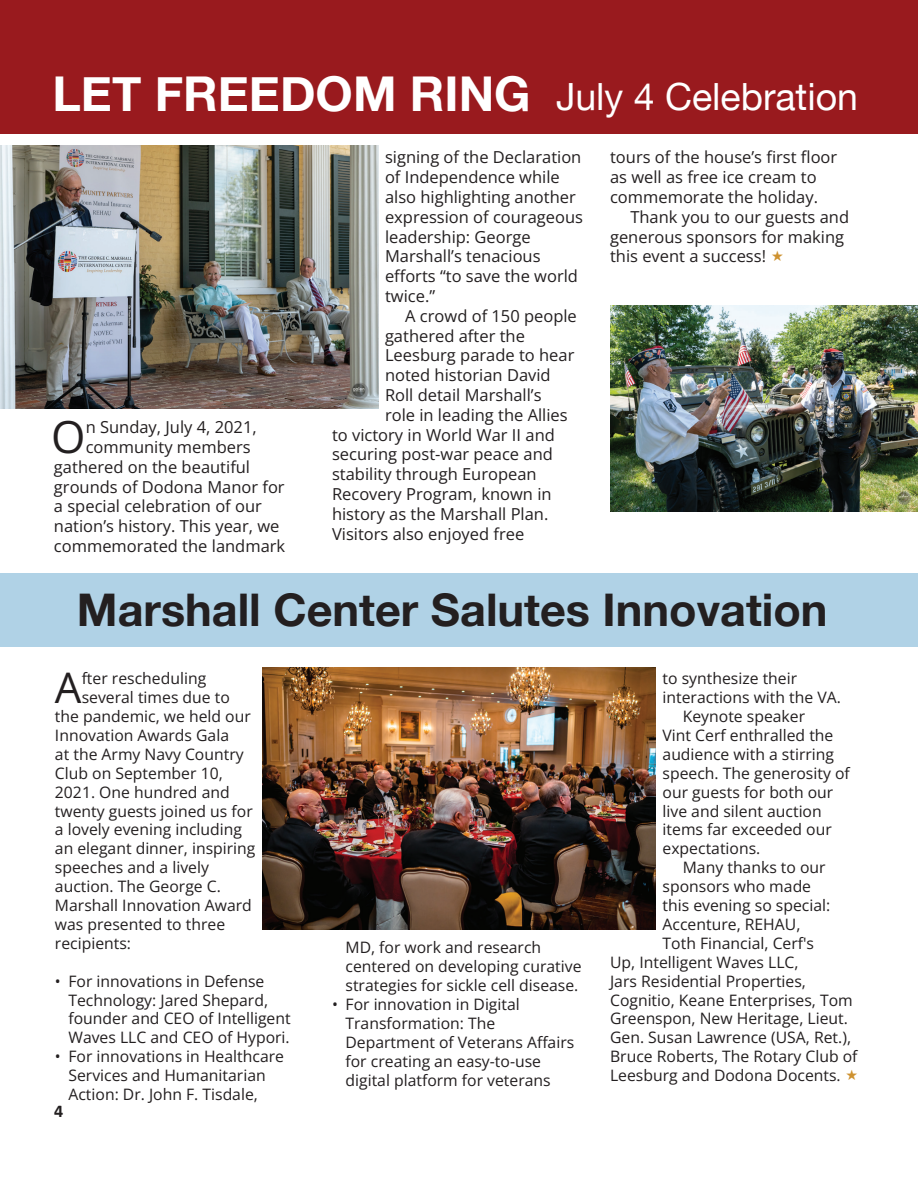
<style>
.page{position:relative;width:918px;height:1188px;background:#fff}
.page>*{position:absolute;margin:0;border:0;box-sizing:border-box;transform-origin:0 0}
.t1{font:700 48px "Helvetica Neue";color:#fff}
.t2{font:700 45px "Helvetica Neue";color:#231f20}
.t3{font:44.25px "Open Sans";color:#231f20}
.t4{font:42.3px "Open Sans";color:#231f20}
.t5{font:37.5px "Helvetica Neue";color:#fff}
.t6{font:700 18px "Calibri";color:#231f20}
.t7{font:16.5px/19.8px "Open Sans";color:#231f20}
.t8{font:15.75px/18.9px "Open Sans";color:#231f20}
</style>
<div class="page">
<div style="left:0;top:573px;width:918px;height:74px;background:#b0d2e6"></div>
<div style="left:0;top:0;width:918px;height:134px;background:#991a1e"></div>
<img style="left:0;top:146px;width:378px;height:263px">
<img style="left:610px;top:306px;width:308px;height:206px">
<img style="left:262px;top:667px;width:394px;height:263px">
<h1 class="t1" style="left:53px;top:56px;width:480px">LET FREEDOM RING</h1>
<h3 class="t5" style="left:556px;top:69px;width:304px">July 4 Celebration</h3>
<h3 class="t3" style="left:51px;top:407px;width:36px">O</h3>
<p class="t7" style="left:86px;top:417px;width:173px">n Sunday, July 4, 2021,</p>
<p class="t7" style="left:86px;top:437px;width:167px">community members</p>
<p class="t7" style="left:54px;top:456px;width:198px">gathered on the beautiful</p>
<p class="t7" style="left:54px;top:476px;width:232px">grounds of Dodona Manor for</p>
<p class="t7" style="left:54px;top:496px;width:209px">a special celebration of our</p>
<p class="t7" style="left:54px;top:516px;width:227px">nation’s history. This year, we</p>
<p class="t7" style="left:54px;top:536px;width:233px">commemorated the landmark</p>
<p class="t7" style="left:385px;top:147px;width:200px">signing of the Declaration of Independence while also highlighting another expression of courageous leadership: George<br>Marshall’s tenacious efforts “to save the world twice.”</p>
<p class="t7" style="left:405px;top:305px;width:173px">A crowd of 150 people</p>
<p class="t7" style="left:385px;top:325px;width:141px">gathered after the</p>
<p class="t7" style="left:385px;top:345px;width:191px">Leesburg parade to hear</p>
<p class="t7" style="left:385px;top:365px;width:167px">noted historian David</p>
<p class="t7" style="left:385px;top:385px;width:158px">Roll detail Marshall’s</p>
<p class="t7" style="left:385px;top:404px;width:184px">role in leading the Allies</p>
<p class="t7" style="left:332px;top:424px;width:224px">to victory in World War II and</p>
<p class="t7" style="left:332px;top:444px;width:222px">securing post-war peace and</p>
<p class="t7" style="left:332px;top:464px;width:206px">stability through European</p>
<p class="t7" style="left:332px;top:484px;width:221px">Recovery Program, known in</p>
<p class="t7" style="left:332px;top:503px;width:218px">history as the Marshall Plan.</p>
<p class="t7" style="left:332px;top:523px;width:194px">Visitors also enjoyed free</p>
<p class="t7" style="left:610px;top:147px;width:229px">tours of the house’s first floor as well as free ice cream to commemorate the holiday.</p>
<p class="t7" style="left:610px;top:206px;width:241px;text-indent:20px">Thank you to our guests and generous sponsors for making this event a success!</p>
<h2 class="t2" style="left:77px;top:574px;width:752px">Marshall Center Salutes Innovation</h2>
<h3 class="t4" style="left:55px;top:659px;width:28px">A</h3>
<p class="t8" style="left:82px;top:669px;width:126px">fter rescheduling</p>
<p class="t8" style="left:82px;top:688px;width:150px">several times due to</p>
<p class="t8" style="left:55px;top:707px;width:197px">the pandemic, we held our</p>
<p class="t8" style="left:55px;top:725px;width:176px">Innovation Awards Gala</p>
<p class="t8" style="left:55px;top:744px;width:190px">at the Army Navy Country</p>
<p class="t8" style="left:55px;top:763px;width:169px">Club on September 10,</p>
<p class="t8" style="left:55px;top:782px;width:176px">2021. One hundred and</p>
<p class="t8" style="left:55px;top:801px;width:199px">twenty guests joined us for</p>
<p class="t8" style="left:55px;top:820px;width:189px">a lovely evening including</p>
<p class="t8" style="left:55px;top:839px;width:202px">an elegant dinner, inspiring</p>
<p class="t8" style="left:55px;top:858px;width:155px">speeches and a lively</p>
<p class="t8" style="left:55px;top:877px;width:167px">auction. The George C.</p>
<p class="t8" style="left:55px;top:896px;width:198px">Marshall Innovation Award</p>
<p class="t8" style="left:55px;top:914px;width:172px">was presented to three</p>
<p class="t8" style="left:55px;top:933px;width:78px">recipients:</p>
<p class="t8" style="left:68px;top:971px;width:224px;text-indent:-13px">• For innovations in Defense<br>Technology: Jared Shepard, founder and CEO of Intelligent<br>Waves LLC and CEO of Hypori.</p>
<p class="t8" style="left:68px;top:1047px;width:217px;text-indent:-13px">• For innovations in Healthcare<br>Services and Humanitarian<br>Action: Dr. John F. Tisdale,</p>
<p class="t6" style="left:54px;top:1099px;width:11px">4</p>
<p class="t8" style="left:346px;top:938px;width:237px">MD, for work and research centered on developing curative strategies for sickle cell disease.</p>
<p class="t8" style="left:346px;top:995px;width:230px;text-indent:-13px">• For innovation in Digital<br>Transformation: The<br>Department of Veterans Affairs for creating an easy-to-use digital platform for veterans</p>
<p class="t8" style="left:663px;top:669px;width:136px">to synthesize their</p>
<p class="t8" style="left:663px;top:688px;width:180px">interactions with the VA.</p>
<p class="t8" style="left:683px;top:707px;width:124px">Keynote speaker</p>
<p class="t8" style="left:663px;top:725px;width:172px">Vint Cerf enthralled the</p>
<p class="t8" style="left:663px;top:744px;width:173px">audience with a stirring</p>
<p class="t8" style="left:663px;top:763px;width:189px">speech. The generosity of</p>
<p class="t8" style="left:663px;top:782px;width:172px">our guests for both our</p>
<p class="t8" style="left:663px;top:801px;width:161px">live and silent auction</p>
<p class="t8" style="left:663px;top:820px;width:171px">items far exceeded our</p>
<p class="t8" style="left:663px;top:839px;width:99px">expectations.</p>
<p class="t8" style="left:683px;top:858px;width:144px">Many thanks to our</p>
<p class="t8" style="left:663px;top:877px;width:150px">sponsors who made</p>
<p class="t8" style="left:663px;top:896px;width:169px">this evening so special:</p>
<p class="t8" style="left:663px;top:914px;width:139px">Accenture, REHAU,</p>
<p class="t8" style="left:663px;top:933px;width:153px">Toth Financial, Cerf's</p>
<p class="t8" style="left:610px;top:952px;width:190px">Up, Intelligent Waves LLC,</p>
<p class="t8" style="left:610px;top:971px;width:197px">Jars Residential Properties,</p>
<p class="t8" style="left:610px;top:990px;width:244px">Cognitio, Keane Enterprises, Tom</p>
<p class="t8" style="left:610px;top:1009px;width:239px">Greenspon, New Heritage, Lieut.</p>
<p class="t8" style="left:610px;top:1028px;width:243px">Gen. Susan Lawrence (USA, Ret.),</p>
<p class="t8" style="left:610px;top:1047px;width:249px">Bruce Roberts, The Rotary Club of</p>
<p class="t8" style="left:610px;top:1066px;width:232px">Leesburg and Dodona Docents.</p>
</div>
